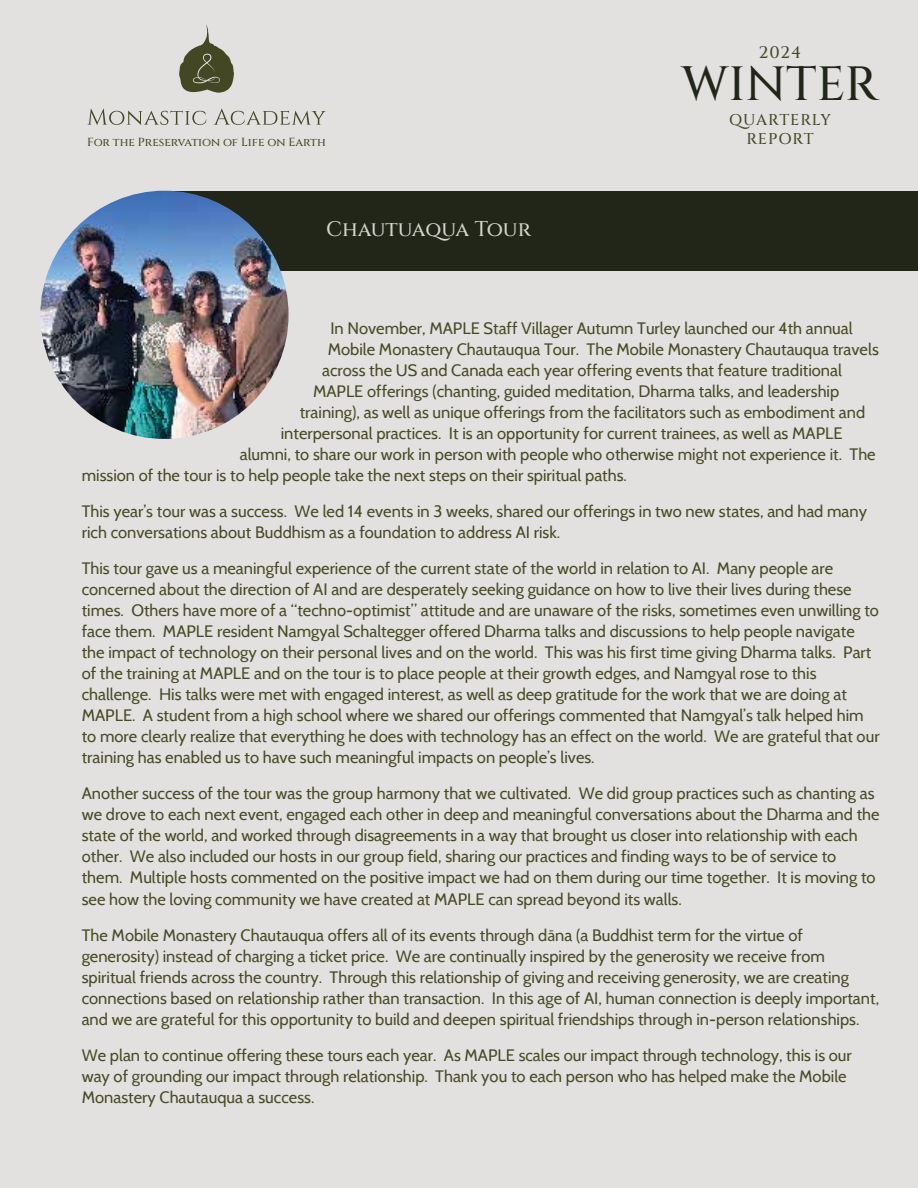
<style>
.page{position:relative;width:918px;height:1188px;background:#e2e1e0}
.page>*{position:absolute;margin:0;border:0;box-sizing:border-box;transform-origin:0 0}
.t1{font:500 48px "Cinzel";color:#222618}
.t2{font:500 21px "Cinzel";letter-spacing:-.01em;color:#d5d4cd}
.t3{font:500 16.8px "Cinzel";color:#434724}
.t4{font:16.5px/21px "Cabin";color:#484a24}
.t5{font:500 15.6px/19.2px "Cinzel";letter-spacing:.045em;color:#434724;text-align:center}
.t6{font:500 11.7px "Cinzel";letter-spacing:-.005em;color:#434724}
.s1{font-family:"Myriad Pro"}
</style>
<div class="page">
<div style="left:168px;top:191px;width:750px;height:80px;background:#222618"></div>
<svg style="left:179px;top:24px;width:55px;height:69px"></svg>
<svg style="left:87px;top:109px;width:119px;height:16px"></svg>
<svg style="left:214px;top:109px;width:112px;height:16px"></svg>
<img style="left:40px;top:191px;width:249px;height:248px;border-radius:124px">
<p class="t6" style="left:87px;top:134px;width:240px">For the Preservation of Life on Earth</p>
<p class="t2" style="left:326px;top:215px;width:207px">Chautuaqua Tour</p>
<p class="t3" style="left:759px;top:42px;width:44px">2024</p>
<h1 class="t1" style="left:682px;top:54px;width:198px">WINTER</h1>
<p class="t5" style="left:729px;top:110px;width:103px">QUARTERLY<br>REPORT</p>
<p class="t4" style="left:330px;top:318px;width:524px">In November, MAPLE Staff Villager Autumn Turley launched our 4th annual</p>
<p class="t4" style="left:328px;top:339px;width:553px">Mobile Monastery Chautauqua Tour. The Mobile Monastery Chautauqua travels</p>
<p class="t4" style="left:322px;top:360px;width:521px">across the US and Canada each year offering events that feature traditional</p>
<p class="t4" style="left:313px;top:381px;width:528px">MAPLE offerings (chanting, guided meditation, Dharma talks, and leadership</p>
<p class="t4" style="left:300px;top:402px;width:567px">training), as well as unique offerings from the facilitators such as embodiment and</p>
<p class="t4" style="left:281px;top:423px;width:563px">interpersonal practices. It is an opportunity for current trainees, as well as MAPLE</p>
<p class="t4" style="left:240px;top:444px;width:637px">alumni, to share our work in person with people who otherwise might not experience it. The</p>
<p class="t4" style="left:82px;top:465px;width:547px">mission of the tour is to help people take the next steps on their spiritual paths.</p>
<p class="t4" style="left:82px;top:501px;width:787px">This year’s tour was a success. We led 14 events in 3 weeks, shared our offerings in two new states, and had many rich conversations about Buddhism as a foundation to address AI risk.</p>
<p class="t4" style="left:82px;top:558px;width:799px">This tour gave us a meaningful experience of the current state of the world in relation to AI. Many people are concerned about the direction of AI and are desperately seeking guidance on how to live their lives during these times. Others have more of a “techno-optimist” attitude and are unaware of the risks, sometimes even unwilling to face them. MAPLE resident Namgyal Schaltegger offered Dharma talks and discussions to help people navigate the impact of technology on their personal lives and on the world. This was his first time giving Dharma talks. Part of the training at MAPLE and on the tour is to place people at their growth edges, and Namgyal rose to this challenge. His talks were met with engaged interest, as well as deep gratitude for the work that we are doing at MAPLE. A student from a high school where we shared our offerings commented that Namgyal’s talk helped him to more clearly realize that everything he does with technology has an effect on the world. We are grateful that our training has enabled us to have such meaningful impacts on people’s lives.</p>
<p class="t4" style="left:82px;top:783px;width:799px">Another success of the tour was the group harmony that we cultivated. We did group practices such as chanting as we drove to each next event, engaged each other in deep and meaningful conversations about the Dharma and the state of the world, and worked through disagreements in a way that brought us closer into relationship with each other. We also included our hosts in our group field, sharing our practices and finding ways to be of service to them. Multiple hosts commented on the positive impact we had on them during our time together. It is moving to see how the loving community we have created at MAPLE can spread beyond its walls.</p>
<p class="t4" style="left:82px;top:924px;width:799px">The Mobile Monastery Chautauqua offers all of its events through d<span class="s1">ā</span>na (a Buddhist term for the virtue of generosity) instead of charging a ticket price. We are continually inspired by the generosity we receive from spiritual friends across the country. Through this relationship of giving and receiving generosity, we are creating connections based on relationship rather than transaction. In this age of AI, human connection is deeply important, and we are grateful for this opportunity to build and deepen spiritual friendships through in-person relationships.</p>
<p class="t4" style="left:82px;top:1044px;width:772px">We plan to continue offering these tours each year. As MAPLE scales our impact through technology, this is our way of grounding our impact through relationship. Thank you to each person who has helped make the Mobile<br>Monastery Chautauqua a success.</p>
</div>
